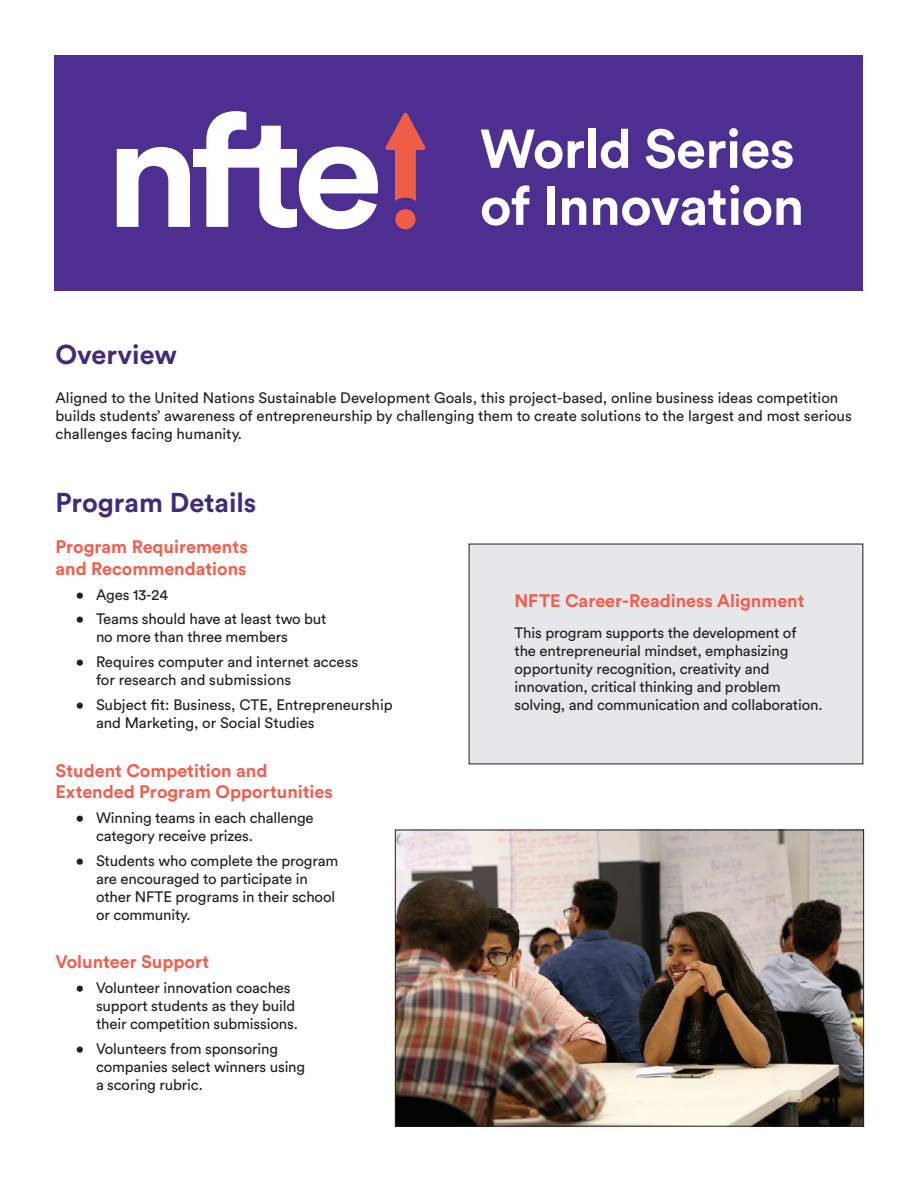
<style>
.page{position:relative;width:918px;height:1188px;background:#fff}
.page>*{position:absolute;margin:0;border:0;box-sizing:border-box;transform-origin:0 0}
.t1{font:700 54px/57px "Circular Std";letter-spacing:-.01em;color:#fff}
.t2{font:700 27px "Circular Std";color:#422a7b}
.t3{font:700 18px/21.6px "Circular Std";color:#f15e4d}
.t4{font:15px/18px "Circular Std";letter-spacing:-.01em;color:#231f20}
</style>
<div class="page">
<div style="left:55px;top:55px;width:808px;height:236px;background:#4d2e91"></div>
<div style="left:469px;top:544px;width:394px;height:220px;background:#e6e7e9"></div>
<svg style="left:117px;top:111px;width:261px;height:118px"></svg>
<svg style="left:395px;top:209px;width:21px;height:20px"></svg>
<svg style="left:385px;top:112px;width:40px;height:89px"></svg>
<img style="left:397px;top:832px;width:465px;height:293px">
<div style="left:395px;top:830px;width:469px;height:297px;border:1px solid #231f20"></div>
<h1 class="t1" style="left:480px;top:119px;width:326px">World Series of Innovation</h1>
<h2 class="t2" style="left:56px;top:337px;width:123px">Overview</h2>
<p class="t4" style="left:56px;top:388px;width:798px">Aligned to the United Nations Sustainable Development Goals, this project-based, online business ideas competition builds students’ awareness of entrepreneurship by challenging them to create solutions to the largest and most serious challenges facing humanity.</p>
<h2 class="t2" style="left:56px;top:485px;width:202px">Program Details</h2>
<p class="t3" style="left:56px;top:536px;width:194px">Program Requirements and Recommendations</p>
<p class="t4" style="left:76px;top:586px;width:94px">• Ages 13-24</p>
<p class="t4" style="left:96px;top:610px;width:232px;text-indent:-20px">• Teams should have at least two but no more than three members</p>
<p class="t4" style="left:96px;top:653px;width:264px;text-indent:-20px">• Requires computer and internet access for research and submissions</p>
<p class="t4" style="left:96px;top:696px;width:298px;text-indent:-20px">• Subject fit: Business, CTE, Entrepreneurship and Marketing, or Social Studies</p>
<p class="t3" style="left:56px;top:759px;width:279px">Student Competition and<br>Extended Program Opportunities</p>
<p class="t4" style="left:96px;top:808px;width:219px;text-indent:-20px">• Winning teams in each challenge category receive prizes.</p>
<p class="t4" style="left:96px;top:851px;width:244px;text-indent:-20px">• Students who complete the program are encouraged to participate in other NFTE programs in their school or community.</p>
<p class="t3" style="left:56px;top:951px;width:155px">Volunteer Support</p>
<p class="t4" style="left:96px;top:979px;width:203px;text-indent:-20px">• Volunteer innovation coaches support students as they build their competition submissions.</p>
<p class="t4" style="left:96px;top:1039px;width:211px;text-indent:-20px">• Volunteers from sponsoring companies select winners using a scoring rubric.</p>
<p class="t3" style="left:514px;top:589px;width:292px">NFTE Career-Readiness Alignment</p>
<p class="t4" style="left:514px;top:624px;width:310px">This program supports the development of<br>the entrepreneurial mindset, emphasizing opportunity recognition, creativity and innovation, critical thinking and problem solving, and communication and collaboration.</p>
</div>
